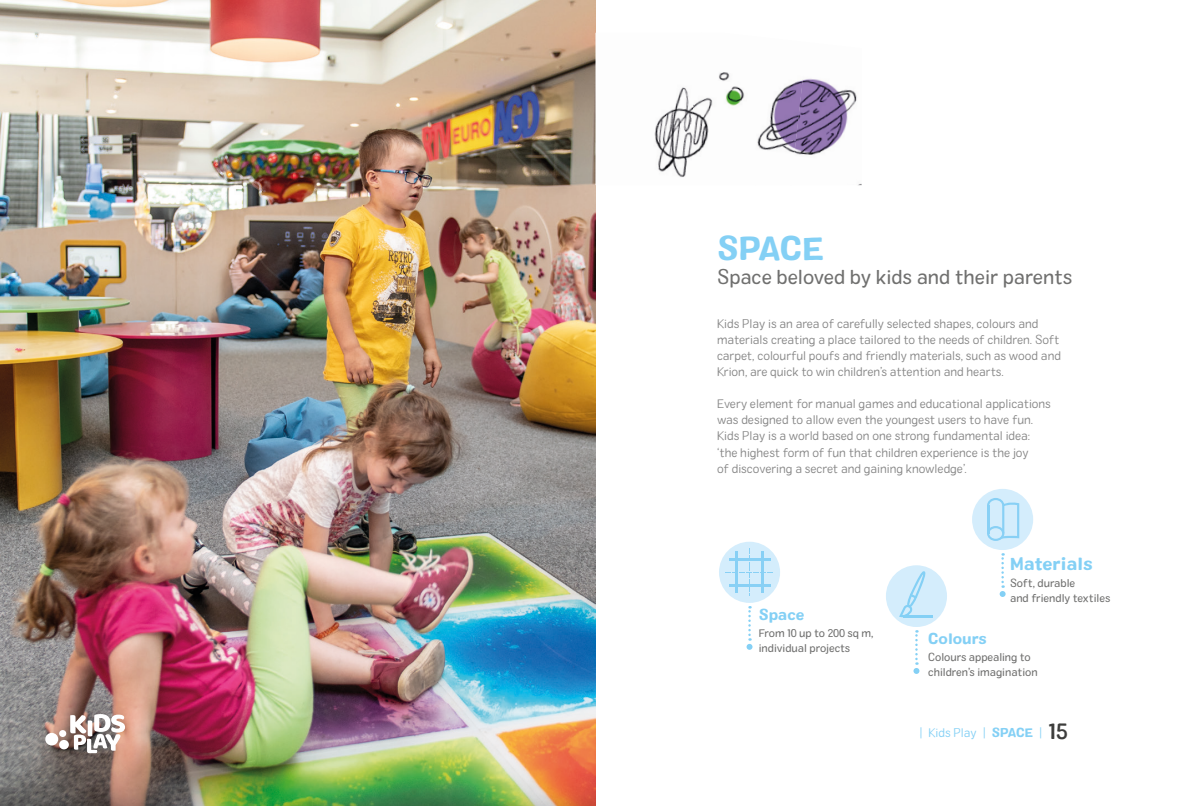
<style>
.page{position:relative;width:1191px;height:806px;background:#fff}
.page>*{position:absolute;margin:0;border:0;box-sizing:border-box;transform-origin:0 0}
.t1{font:32.1px "Colby St Bld";letter-spacing:-.01em;color:#84d0f5}
.t2{font:20px "Colby St Reg";color:#70706f}
.t3{font:17.3px "Colby St Bld";color:#84d0f5}
.t4{font:14.8px "Colby St Bld";color:#84d0f5}
.t5{font:12.4px/16.1px "Colby St Lt";color:#878787}
.t6{font:12.4px "Colby St Lt";color:#84d0f5}
.t7{font:11.1px/14.8px "Colby St Reg";color:#70706f}
.s1{font-family:"Colby St Bld"}
.s2{font-family:"Colby St Med";font-size:22.2px;color:#3d3d3c}
</style>
<div class="page">
<img style="left:0;top:0;width:595px;height:805px">
<img style="left:595px;top:33px;width:96px;height:85px">
<img style="left:691px;top:72px;width:100px;height:65px">
<img style="left:791px;top:78px;width:70px;height:107px">
<img style="left:595px;top:118px;width:166px;height:67px">
<img style="left:755px;top:137px;width:41px;height:48px">
<div style="left:719px;top:541px;width:61px;height:61px;background:#d4edfc;border-radius:50%"></div>
<svg style="left:725px;top:547px;width:48px;height:48px"></svg>
<svg style="left:746px;top:606px;width:6px;height:43px"></svg>
<div style="left:886px;top:565px;width:61px;height:61px;background:#d4edfc;border-radius:50%"></div>
<svg style="left:899px;top:570px;width:27px;height:46px"></svg>
<hr style="left:903px;top:614px;width:29px;height:2px;background:#84d0f5">
<svg style="left:913px;top:630px;width:6px;height:43px"></svg>
<svg style="left:999px;top:553px;width:6px;height:43px"></svg>
<div style="left:972px;top:488px;width:61px;height:61px;background:#d4edfc;border-radius:50%"></div>
<svg style="left:987px;top:498px;width:32px;height:42px"></svg>
<div style="left:45px;top:732px;width:13px;height:13px;background:#fff;border-radius:50%"></div>
<svg style="left:59px;top:729px;width:7px;height:7px"></svg>
<svg style="left:59px;top:739px;width:10px;height:10px"></svg>
<svg style="left:70px;top:713px;width:55px;height:39px"></svg>
<h1 class="t1" style="left:717px;top:227px;width:109px">SPACE</h1>
<h2 class="t2" style="left:717px;top:264px;width:357px">Space beloved by kids and their parents</h2>
<p class="t5" style="left:717px;top:315px;width:345px">Kids Play is an area of carefully selected shapes, colours and materials creating a place tailored to the needs of children. Soft carpet, colourful poufs and friendly materials, such as wood and Krion, are quick to win children’s attention and hearts.</p>
<p class="t5" style="left:717px;top:395px;width:335px">Every element for manual games and educational applications was designed to allow even the youngest users to have fun.<br>Kids Play is a world based on one strong fundamental idea: ‘the highest form of fun that children experience is the joy<br>of discovering a secret and gaining knowledge’.</p>
<h3 class="t3" style="left:1010px;top:551px;width:84px">Materials</h3>
<p class="t7" style="left:1010px;top:575px;width:102px">Soft, durable<br>and friendly textiles</p>
<p class="t4" style="left:758px;top:604px;width:47px">Space</p>
<p class="t7" style="left:758px;top:625px;width:116px">From 10 up to 200 sq m, individual projects</p>
<p class="t4" style="left:928px;top:628px;width:60px">Colours</p>
<p class="t7" style="left:928px;top:649px;width:111px">Colours appealing to children’s imagination</p>
<p class="t6" style="left:919px;top:724px;width:150px">| Kids Play | <span class="s1">SPACE</span> | <span class="s2">15</span></p>
</div>
